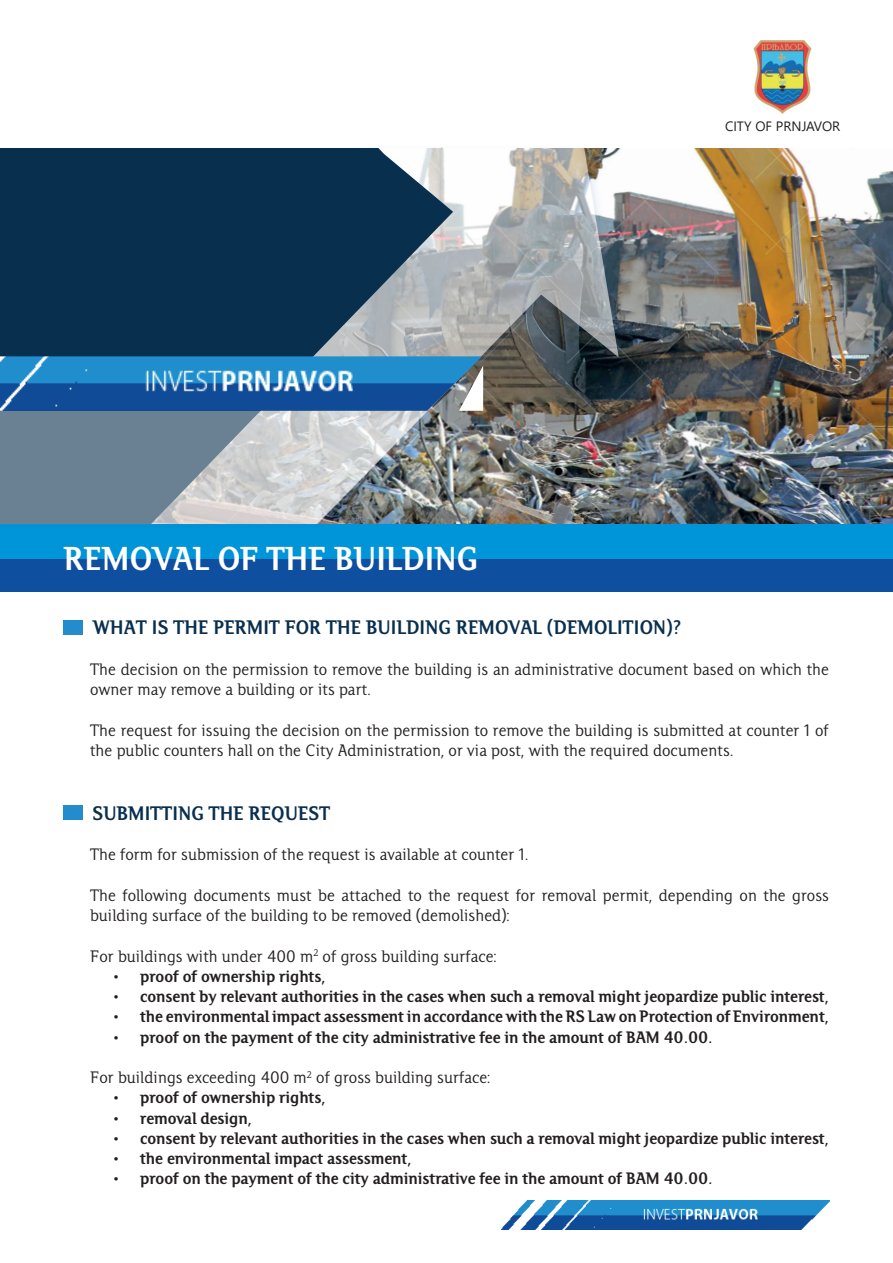
<style>
.page{position:relative;width:893px;height:1263px;background:#fff}
.page>*{position:absolute;margin:0;border:0;box-sizing:border-box;transform-origin:0 0}
.t1{font:700 33px "Platan BG";color:#fff}
.t2{font:700 19.5px "Platan BG";color:#092f4f}
.t3{font:16.5px/20.2px "Platan BG";color:#231f20}
.t4{font:700 16.5px "Platan BG";letter-spacing:-.01em;color:#231f20}
.t5{font:13.5px "Segoe UI";color:#231f20}
</style>
<div class="page">
<img style="left:629px;top:148px;width:264px;height:376px">
<div style="left:100px;top:143px;width:529px;height:418px;background:#0d4da1;opacity:.2"></div>
<img style="left:453px;top:148px;width:166px;height:376px">
<svg style="left:0;top:148px;width:453px;height:376px;background:#22435f"></svg>
<div style="left:0;top:558px;width:893px;height:34px;background:#0f4fa0"></div>
<div style="left:0;top:524px;width:893px;height:34px;background:#0095d9"></div>
<div style="left:0;top:405px;width:437px;height:130px;background:#0d4da1;opacity:.2"></div>
<svg style="left:0;top:411px;width:427px;height:113px;background:#95a1aa"></svg>
<img style="left:0;top:356px;width:483px;height:55px">
<img style="left:64px;top:620px;width:19px;height:14px">
<img style="left:64px;top:806px;width:19px;height:14px">
<img style="left:501px;top:1200px;width:328px;height:30px">
<img style="left:753px;top:40px;width:59px;height:74px">
<h1 class="t1" style="left:64px;top:540px;width:416px">REMOVAL OF THE BUILDING</h1>
<p class="t5" style="left:725px;top:113px;width:117px">CITY OF PRNJAVOR</p>
<p class="t2" style="left:92px;top:617px;width:590px">WHAT IS THE PERMIT FOR THE BUILDING REMOVAL (DEMOLITION)?</p>
<p class="t3" style="left:90px;top:659px;width:740px">The decision on the permission to remove the building is an administrative document based on which the owner may remove a building or its part.</p>
<p class="t3" style="left:90px;top:720px;width:740px">The request for issuing the decision on the permission to remove the building is submitted at counter 1 of the public counters hall on the City Administration, or via post, with the required documents.</p>
<p class="t2" style="left:92px;top:802px;width:240px">SUBMITTING THE REQUEST</p>
<p class="t3" style="left:90px;top:844px;width:440px">The form for submission of the request is available at counter 1.</p>
<p class="t3" style="left:90px;top:885px;width:740px">The following documents must be attached to the request for removal permit, depending on the gross building surface of the building to be removed (demolished):</p>
<p class="t3" style="left:90px;top:946px;width:408px">For buildings with under 400 m<sup>2</sup> of gross building surface:</p>
<p class="t4" style="left:114px;top:967px;width:213px">• proof of ownership rights,</p>
<p class="t4" style="left:114px;top:987px;width:717px">• consent by relevant authorities in the cases when such a removal might jeopardize public interest,</p>
<p class="t4" style="left:114px;top:1007px;width:717px">• the environmental impact assessment in accordance with the RS Law on Protection of Environment,</p>
<p class="t4" style="left:114px;top:1028px;width:600px">• proof on the payment of the city administrative fee in the amount of BAM 40.00.</p>
<p class="t3" style="left:90px;top:1067px;width:402px">For buildings exceeding 400 m<sup>2</sup> of gross building surface:</p>
<p class="t4" style="left:114px;top:1088px;width:213px">• proof of ownership rights,</p>
<p class="t4" style="left:114px;top:1109px;width:140px">• removal design,</p>
<p class="t4" style="left:114px;top:1129px;width:717px">• consent by relevant authorities in the cases when such a removal might jeopardize public interest,</p>
<p class="t4" style="left:114px;top:1149px;width:299px">• the environmental impact assessment,</p>
<p class="t4" style="left:114px;top:1169px;width:600px">• proof on the payment of the city administrative fee in the amount of BAM 40.00.</p>
</div>
